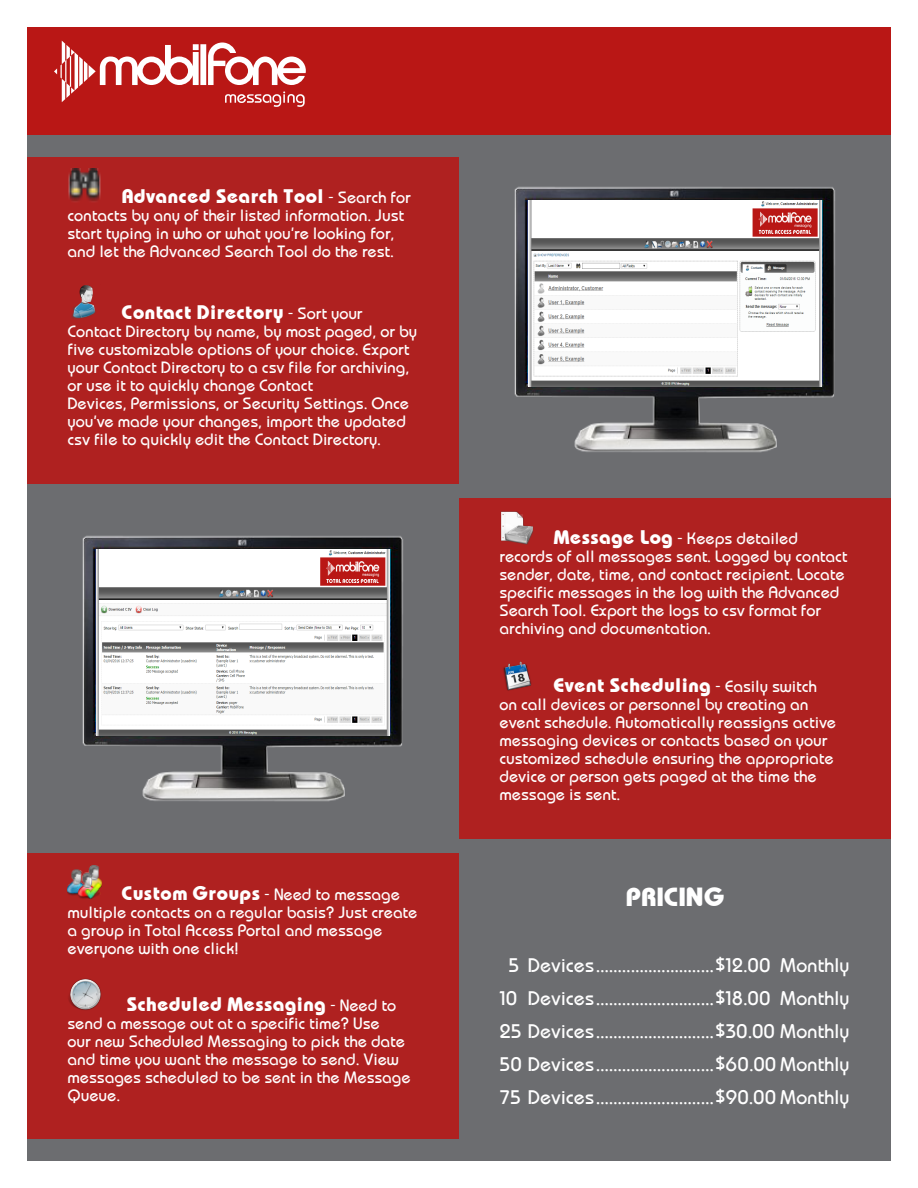
<style>
.page{position:relative;width:918px;height:1188px;background:#fff}
.page>*{position:absolute;margin:0;border:0;box-sizing:border-box;transform-origin:0 0}
.t1{font:700 24px "Bauhaus";color:#fff}
.t2{font:500 18px "Bauhaus";color:#fff}
.t3{font:700 18px "Bauhaus";color:#fff}
.t4{font:500 15px/18px "Bauhaus";color:#fff}
.s1{font-weight:500;font-size:15px}
.s2{font-weight:700;font-size:18px}
</style>
<div class="page">
<div style="left:27px;top:27px;width:864px;height:108px;background:#b91715"></div>
<svg style="left:54px;top:41px;width:252px;height:66px"></svg>
<div style="left:27px;top:135px;width:864px;height:1026px;background:#6c6d70"></div>
<div style="left:27px;top:158px;width:432px;height:326px;background:#af2120"></div>
<div style="left:459px;top:499px;width:432px;height:340px;background:#af2120"></div>
<div style="left:27px;top:854px;width:432px;height:285px;background:#af2120"></div>
<img style="left:514px;top:186px;width:321px;height:267px">
<img style="left:528px;top:200px;width:294px;height:187px">
<img style="left:82px;top:535px;width:321px;height:267px">
<img style="left:96px;top:549px;width:294px;height:186px">
<img style="left:68px;top:169px;width:33px;height:32px">
<img style="left:71px;top:285px;width:25px;height:34px">
<img style="left:501px;top:511px;width:33px;height:34px">
<img style="left:503px;top:661px;width:29px;height:30px">
<img style="left:68px;top:865px;width:34px;height:34px">
<img style="left:68px;top:978px;width:33px;height:32px">
<p class="t3" style="left:122px;top:185px;width:291px">Advanced Search Tool <span class="s1">- Search for</span></p>
<p class="t4" style="left:68px;top:206px;width:338px">contacts by any of their listed information. Just start typing in who or what you’re looking for, and let the Advanced Search Tool do the rest.</p>
<p class="t3" style="left:122px;top:300px;width:243px">Contact Directory <span class="s1">- Sort your</span></p>
<p class="t4" style="left:68px;top:322px;width:351px">Contact Directory by name, by most paged, or by five customizable options of your choice. Export your Contact Directory to a csv file for archiving, or use it to quickly change Contact</p>
<p class="t4" style="left:68px;top:394px;width:343px">Devices, Permissions, or Security Settings. Once you’ve made your changes, import the updated csv file to quickly edit the Contact Directory.</p>
<p class="t4" style="left:68px;top:885px;width:351px;text-indent:54px"><span class="s2">Custom Groups</span> - Need to message multiple contacts on a regular basis? Just create a group in Total Access Portal and message everyone with one click!</p>
<p class="t3" style="left:126px;top:992px;width:271px">Scheduled Messaging <span class="s1">- Need to</span></p>
<p class="t4" style="left:68px;top:1014px;width:345px">send a message out at a specific time? Use<br>our new Scheduled Messaging to pick the date and time you want the message to send. View messages scheduled to be sent in the Message Queue.</p>
<p class="t4" style="left:500px;top:529px;width:350px;text-indent:54px"><span class="s2">Message Log</span> - Keeps detailed records of all messages sent. Logged by contact sender, date, time, and contact recipient. Locate specific messages in the log with the Advanced Search Tool. Export the logs to csv format for archiving and documentation.</p>
<p class="t3" style="left:554px;top:673px;width:265px">Event Scheduling <span class="s1">- Easily switch</span></p>
<p class="t4" style="left:500px;top:695px;width:338px">on call devices or personnel by creating an event schedule. Automatically reassigns active messaging devices or contacts based on your customized schedule ensuring the appropriate device or person gets paged at the time the message is sent.</p>
<p class="t1" style="left:625px;top:881px;width:101px">PRICING</p>
<p class="t2" style="left:508px;top:953px;width:342px">5 Devices...........................$12.00 Monthly</p>
<p class="t2" style="left:500px;top:986px;width:351px">10 Devices...........................$18.00 Monthly</p>
<p class="t2" style="left:500px;top:1019px;width:351px">25 Devices...........................$30.00 Monthly</p>
<p class="t2" style="left:500px;top:1052px;width:351px">50 Devices...........................$60.00 Monthly</p>
<p class="t2" style="left:500px;top:1085px;width:351px">75 Devices...........................$90.00 Monthly</p>
</div>
